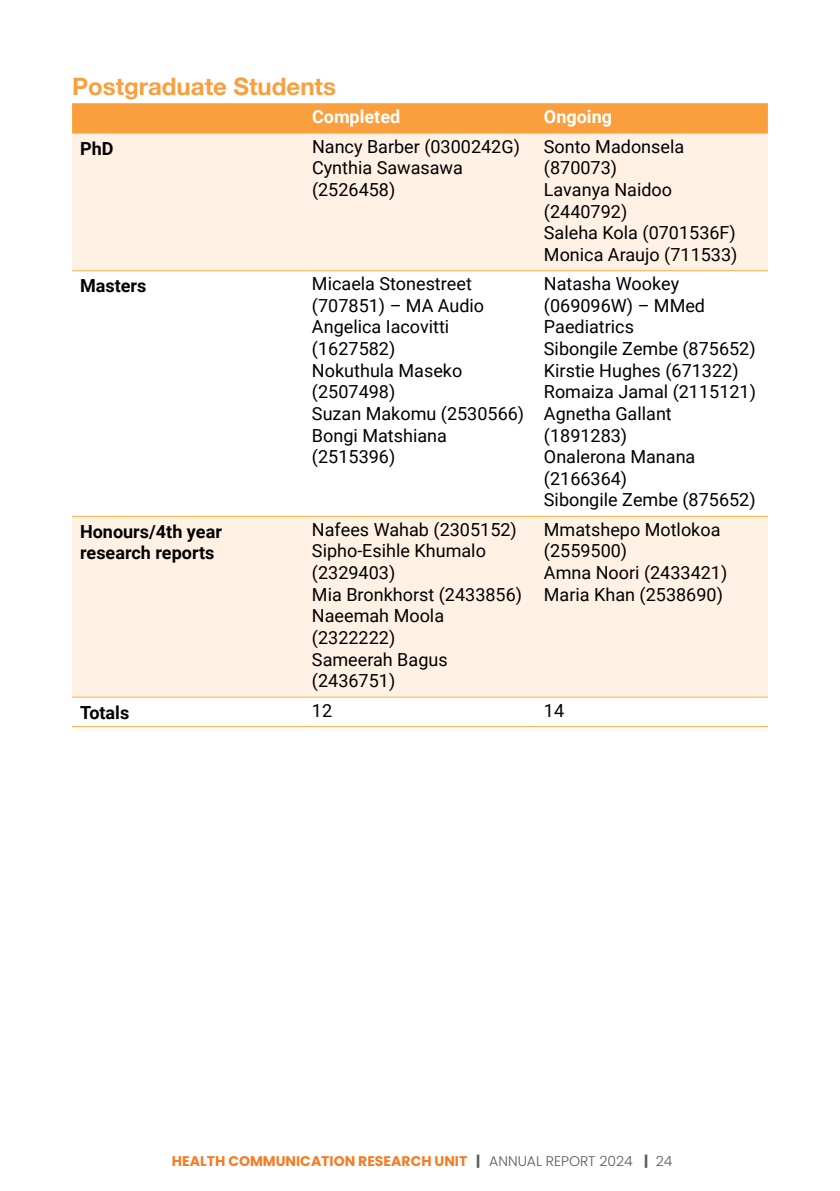
<style>
.page{position:relative;width:840px;height:1191px;background:#fff}
.page>*{position:absolute;margin:0;border:0;box-sizing:border-box;transform-origin:0 0}
.t1{font:700 24px "Helvetica Neue";color:#f99f3e}
.t2{font:18px/21.6px "Roboto";color:#000}
.t3{font:700 18px/21.6px "Roboto";color:#000}
.t4{font:700 18px "Roboto";color:#fff}
.t5{font:700 14px "Poppins";color:#f47c24}
.s1{color:#fff}
.s2{color:#58595b}
.s3{font-weight:300;color:#58595b}
</style>
<div class="page">
<div style="left:72px;top:104px;width:695px;height:29px;background:#f99f3e"></div>
<svg style="left:72px;top:134px;width:695px;height:563px;fill:#fff2e5"></svg>
<hr style="left:535px;top:270px;width:232px;height:1px;background:#fbb040">
<hr style="left:535px;top:516px;width:232px;height:1px;background:#fbb040">
<hr style="left:72px;top:103px;width:232px;height:1px;background:#fbb040">
<hr style="left:304px;top:103px;width:231px;height:1px;background:#fbb040">
<hr style="left:535px;top:103px;width:232px;height:1px;background:#fbb040">
<hr style="left:304px;top:133px;width:231px;height:1px;background:#fbb040">
<hr style="left:535px;top:133px;width:232px;height:1px;background:#fbb040">
<hr style="left:72px;top:133px;width:232px;height:1px;background:#fbb040">
<hr style="left:72px;top:270px;width:232px;height:1px;background:#fbb040">
<hr style="left:304px;top:270px;width:231px;height:1px;background:#fbb040">
<hr style="left:72px;top:516px;width:232px;height:1px;background:#fbb040">
<hr style="left:304px;top:516px;width:231px;height:1px;background:#fbb040">
<hr style="left:72px;top:697px;width:232px;height:1px;background:#fbb040">
<hr style="left:304px;top:697px;width:231px;height:1px;background:#fbb040">
<hr style="left:535px;top:697px;width:232px;height:1px;background:#fbb040">
<hr style="left:72px;top:726px;width:232px;height:1px;background:#fbb040">
<hr style="left:304px;top:726px;width:231px;height:1px;background:#fbb040">
<hr style="left:535px;top:726px;width:232px;height:1px;background:#fbb040">
<h1 class="t1" style="left:72px;top:68px;width:265px">Postgraduate Students</h1>
<p class="t4" style="left:312px;top:104px;width:90px">Completed</p>
<p class="t4" style="left:543px;top:104px;width:70px">Ongoing</p>
<p class="t3" style="left:80px;top:137px;width:35px">PhD</p>
<p class="t2" style="left:312px;top:135px;width:209px">Nancy Barber (0300242G)<br>Cynthia Sawasawa (2526458)</p>
<p class="t2" style="left:543px;top:135px;width:195px">Sonto Madonsela (870073)<br>Lavanya Naidoo (2440792)<br>Saleha Kola (0701536F)<br>Monica Araujo (711533)</p>
<p class="t3" style="left:80px;top:274px;width:123px">Masters <span class="s1">asters</span></p>
<p class="t2" style="left:312px;top:272px;width:213px">Micaela Stonestreet (707851) – MA Audio<br>Angelica Iacovitti (1627582)<br>Nokuthula Maseko (2507498)<br>Suzan Makomu (2530566)<br>Bongi Matshiana (2515396)</p>
<p class="t2" style="left:543px;top:272px;width:213px">Natasha Wookey (069096W) – MMed<br>Paediatrics<br>Sibongile Zembe (875652)<br>Kirstie Hughes (671322)<br>Romaiza Jamal (2115121)<br>Agnetha Gallant (1891283)<br>Onalerona Manana (2166364)<br>Sibongile Zembe (875652)</p>
<p class="t3" style="left:80px;top:520px;width:143px">Honours/4th year research reports</p>
<p class="t2" style="left:312px;top:518px;width:211px">Nafees Wahab (2305152)<br>Sipho-Esihle Khumalo (2329403)<br>Mia Bronkhorst (2433856)<br>Naeemah Moola (2322222)<br>Sameerah Bagus (2436751)</p>
<p class="t2" style="left:543px;top:518px;width:185px">Mmatshepo Motlokoa (2559500)<br>Amna Noori (2433421)<br>Maria Khan (2538690)</p>
<p class="t3" style="left:80px;top:700px;width:51px">Totals</p>
<p class="t2" style="left:312px;top:698px;width:22px">12</p>
<p class="t2" style="left:543px;top:698px;width:22px">14</p>
<p class="t5" style="left:172px;top:1153px;width:501px">HEALTH COMMUNICATION RESEARCH UNIT <span class="s2">|</span> <span class="s3">ANNUAL REPORT 2024</span> <span class="s2">|</span> <span class="s3">24</span></p>
</div>
